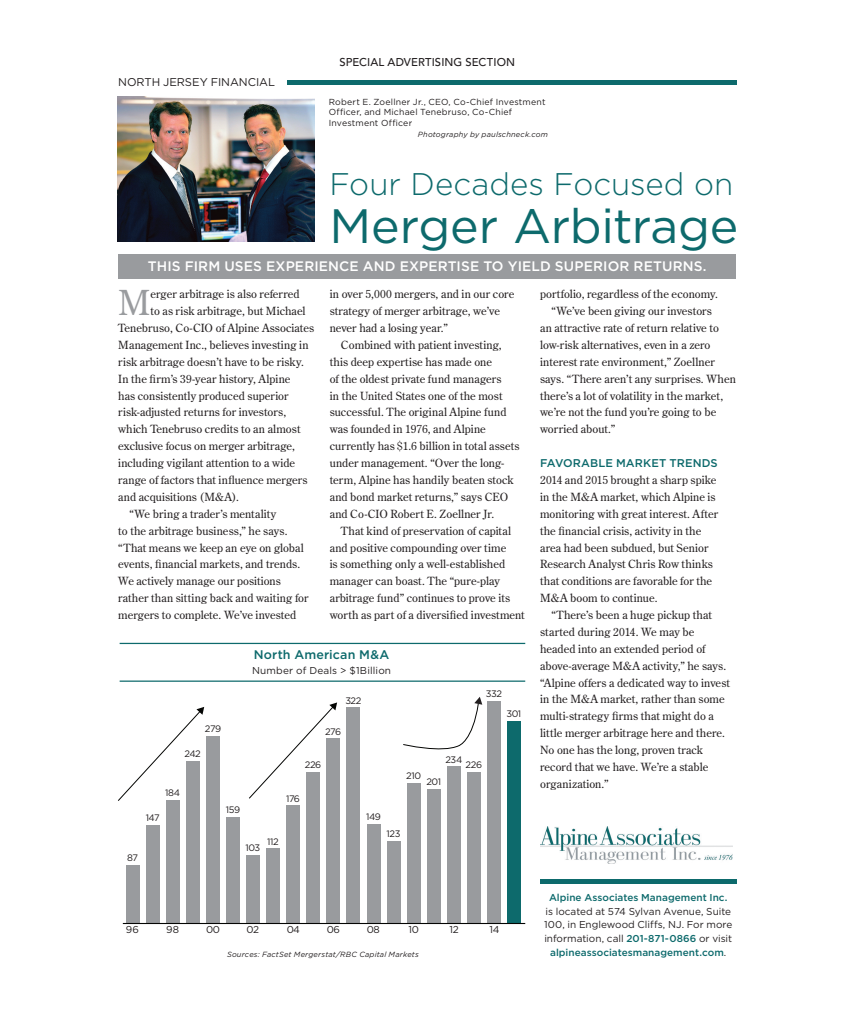
<style>
.page{position:relative;width:855px;height:1013px;background:#fff}
.page>*{position:absolute;margin:0;border:0;box-sizing:border-box;transform-origin:0 0}
.t1{font:48.25px "Gotham";letter-spacing:-.005em;color:#0d6a6c}
.t2{font:34.25px "Century Old Style";color:#999b9e}
.t3{font:300 31.25px "Gotham";color:#0d6a6c}
.t4{font:500 13.75px "Gotham";letter-spacing:.01em;color:#fff}
.t5{font:500 12.5px "Gotham";letter-spacing:.01em;color:#0d6a6c}
.t6{font:11.25px/16.9px "Century Old Style";letter-spacing:.005em;color:#231f20}
.t7{font:500 11.25px "Avenir LT Std";letter-spacing:.01em;color:#231f20}
.t8{font:500 11.25px "Gotham";letter-spacing:.005em;color:#0d6a6c}
.t9{font:11.25px "Gotham";letter-spacing:-.005em;color:#231f20}
.t10{font:10px/13.8px "Gotham";color:#231f20;text-align:center}
.t11{font:500 10px "Gotham";color:#0d6a6c}
.t12{font:9.38px "Gotham";letter-spacing:-.05em;color:#231f20}
.t13{font:8.75px/10.5px "Gotham";letter-spacing:.025em;color:#231f20}
.t14{font:italic 7.5px "Gotham";letter-spacing:.025em;color:#231f20}
.s1{font-weight:500;color:#0d6a6c}
</style>
<div class="page">
<img style="left:541px;top:826px;width:192px;height:37px">
<hr style="left:287px;top:80px;width:450px;height:4px;background:#0d6a6c">
<div style="left:541px;top:878px;width:196px;height:5px;background:#0d6a6c"></div>
<img style="left:118px;top:96px;width:197px;height:146px">
<div style="left:118px;top:254px;width:618px;height:24px;background:#999b9e"></div>
<div style="left:126px;top:864px;width:13px;height:59px;background:#999b9e"></div>
<div style="left:146px;top:824px;width:13px;height:99px;background:#999b9e"></div>
<div style="left:226px;top:816px;width:14px;height:107px;background:#999b9e"></div>
<div style="left:246px;top:854px;width:14px;height:69px;background:#999b9e"></div>
<div style="left:266px;top:848px;width:14px;height:75px;background:#999b9e"></div>
<div style="left:287px;top:805px;width:13px;height:118px;background:#999b9e"></div>
<div style="left:307px;top:771px;width:13px;height:152px;background:#999b9e"></div>
<div style="left:327px;top:738px;width:13px;height:185px;background:#999b9e"></div>
<div style="left:347px;top:707px;width:13px;height:216px;background:#999b9e"></div>
<div style="left:367px;top:824px;width:13px;height:99px;background:#999b9e"></div>
<div style="left:387px;top:841px;width:13px;height:82px;background:#999b9e"></div>
<div style="left:407px;top:782px;width:13px;height:141px;background:#999b9e"></div>
<div style="left:427px;top:788px;width:13px;height:135px;background:#999b9e"></div>
<div style="left:447px;top:766px;width:14px;height:157px;background:#999b9e"></div>
<div style="left:467px;top:771px;width:14px;height:152px;background:#999b9e"></div>
<div style="left:487px;top:700px;width:14px;height:223px;background:#999b9e"></div>
<div style="left:507px;top:720px;width:14px;height:203px;background:#0d6a6c"></div>
<div style="left:166px;top:799px;width:13px;height:124px;background:#999b9e"></div>
<div style="left:186px;top:761px;width:13px;height:162px;background:#999b9e"></div>
<div style="left:206px;top:736px;width:14px;height:187px;background:#999b9e"></div>
<hr style="left:123px;top:923px;width:402px;height:1px;background:#040503">
<svg style="left:118px;top:707px;width:86px;height:94px"></svg>
<svg style="left:249px;top:702px;width:88px;height:97px"></svg>
<svg style="left:403px;top:697px;width:79px;height:53px"></svg>
<hr style="left:120px;top:642px;width:405px;height:2px;background:#0d6a6c">
<hr style="left:120px;top:680px;width:405px;height:1px;background:#0d6a6c">
<p class="t9" style="left:118px;top:75px;width:158px">NORTH JERSEY FINANCIAL</p>
<p class="t7" style="left:340px;top:55px;width:177px">SPECIAL ADVERTISING SECTION</p>
<p class="t13" style="left:329px;top:96px;width:218px">Robert E. Zoellner Jr., CEO, Co-Chief Investment<br>Officer, and Michael Tenebruso, Co-Chief<br>Investment Officer</p>
<p class="t14" style="left:418px;top:130px;width:132px">Photography by paulschneck.com</p>
<h3 class="t3" style="left:329px;top:164px;width:405px">Four Decades Focused on</h3>
<h1 class="t1" style="left:329px;top:196px;width:411px">Merger Arbitrage</h1>
<p class="t4" style="left:148px;top:258px;width:560px">THIS FIRM USES EXPERIENCE AND EXPERTISE TO YIELD SUPERIOR RETURNS.</p>
<h2 class="t2" style="left:118px;top:281px;width:34px">M</h2>
<p class="t6" style="left:150px;top:285px;width:151px">erger arbitrage is also referred</p>
<p class="t6" style="left:150px;top:302px;width:157px">to as risk arbitrage, but Michael</p>
<p class="t6" style="left:118px;top:319px;width:198px">Tenebruso, Co-CIO of Alpine Associates</p>
<p class="t6" style="left:118px;top:336px;width:192px">Management Inc., believes investing in</p>
<p class="t6" style="left:118px;top:353px;width:187px">risk arbitrage doesn’t have to be risky.</p>
<p class="t6" style="left:118px;top:370px;width:174px">In the firm’s 39-year history, Alpine</p>
<p class="t6" style="left:118px;top:387px;width:172px">has consistently produced superior</p>
<p class="t6" style="left:118px;top:403px;width:169px">risk-adjusted returns for investors,</p>
<p class="t6" style="left:118px;top:420px;width:184px">which Tenebruso credits to an almost</p>
<p class="t6" style="left:118px;top:437px;width:178px">exclusive focus on merger arbitrage,</p>
<p class="t6" style="left:118px;top:454px;width:178px">including vigilant attention to a wide</p>
<p class="t6" style="left:118px;top:471px;width:191px">range of factors that influence mergers</p>
<p class="t6" style="left:118px;top:488px;width:122px">and acquisitions (M&amp;A).</p>
<p class="t6" style="left:130px;top:505px;width:148px">“We bring a trader’s mentality</p>
<p class="t6" style="left:118px;top:522px;width:171px">to the arbitrage business,” he says.</p>
<p class="t6" style="left:118px;top:538px;width:187px">“That means we keep an eye on global</p>
<p class="t6" style="left:118px;top:555px;width:184px">events, financial markets, and trends.</p>
<p class="t6" style="left:118px;top:572px;width:164px">We actively manage our positions</p>
<p class="t6" style="left:118px;top:589px;width:192px">rather than sitting back and waiting for</p>
<p class="t6" style="left:118px;top:606px;width:180px">mergers to complete. We’ve invested</p>
<p class="t6" style="left:330px;top:285px;width:186px">in over 5,000 mergers, and in our core strategy of merger arbitrage, we’ve never had a losing year.”</p>
<p class="t6" style="left:330px;top:336px;width:191px;text-indent:11px">Combined with patient investing, this deep expertise has made one<br>of the oldest private fund managers<br>in the United States one of the most successful. The original Alpine fund was founded in 1976, and Alpine currently has $1.6 billion in total assets under management. “Over the long&shy;term, Alpine has handily beaten stock and bond market returns,” says CEO and Co-CIO Robert E. Zoellner Jr.</p>
<p class="t6" style="left:330px;top:522px;width:197px;text-indent:11px">That kind of preservation of capital and positive compounding over time<br>is something only a well-established manager can boast. The “pure-play arbitrage fund” continues to prove its worth as part of a diversified investment</p>
<p class="t5" style="left:254px;top:647px;width:137px">North American M&amp;A</p>
<p class="t10" style="left:252px;top:663px;width:141px">Number of Deals &gt; $1Billion</p>
<p class="t12" style="left:345px;top:694px;width:18px">322</p>
<p class="t12" style="left:486px;top:687px;width:18px">332</p>
<p class="t12" style="left:506px;top:708px;width:16px">301</p>
<p class="t12" style="left:205px;top:723px;width:18px">279</p>
<p class="t12" style="left:325px;top:725px;width:17px">276</p>
<p class="t12" style="left:185px;top:748px;width:18px">242</p>
<p class="t12" style="left:305px;top:758px;width:18px">226</p>
<p class="t12" style="left:445px;top:753px;width:18px">234</p>
<p class="t12" style="left:466px;top:758px;width:18px">226</p>
<p class="t12" style="left:406px;top:769px;width:16px">210</p>
<p class="t12" style="left:426px;top:776px;width:16px">201</p>
<p class="t12" style="left:165px;top:786px;width:16px">184</p>
<p class="t12" style="left:286px;top:792px;width:15px">176</p>
<p class="t12" style="left:146px;top:812px;width:15px">147</p>
<p class="t12" style="left:226px;top:804px;width:16px">159</p>
<p class="t12" style="left:366px;top:811px;width:16px">149</p>
<p class="t12" style="left:127px;top:852px;width:12px">87</p>
<p class="t12" style="left:267px;top:835px;width:13px">112</p>
<p class="t12" style="left:245px;top:841px;width:16px">103</p>
<p class="t12" style="left:387px;top:828px;width:15px">123</p>
<p class="t10" style="left:126px;top:922px;width:15px">96</p>
<p class="t10" style="left:166px;top:922px;width:14px">98</p>
<p class="t10" style="left:206px;top:922px;width:15px">00</p>
<p class="t10" style="left:247px;top:922px;width:14px">02</p>
<p class="t10" style="left:287px;top:922px;width:15px">04</p>
<p class="t10" style="left:327px;top:922px;width:14px">06</p>
<p class="t10" style="left:367px;top:922px;width:14px">08</p>
<p class="t10" style="left:408px;top:922px;width:12px">10</p>
<p class="t10" style="left:450px;top:922px;width:11px">12</p>
<p class="t10" style="left:489px;top:922px;width:12px">14</p>
<p class="t14" style="left:227px;top:949px;width:193px">Sources: FactSet Mergerstat/RBC Capital Markets</p>
<p class="t6" style="left:540px;top:285px;width:179px">portfolio, regardless of the economy.</p>
<p class="t6" style="left:551px;top:302px;width:162px">“We’ve been giving our investors</p>
<p class="t6" style="left:540px;top:319px;width:180px">an attractive rate of return relative to</p>
<p class="t6" style="left:540px;top:336px;width:172px">low-risk alternatives, even in a zero</p>
<p class="t6" style="left:540px;top:353px;width:176px">interest rate environment,” Zoellner</p>
<p class="t6" style="left:540px;top:370px;width:197px">says. “There aren’t any surprises. When</p>
<p class="t6" style="left:540px;top:387px;width:185px">there’s a lot of volatility in the market,</p>
<p class="t6" style="left:540px;top:403px;width:178px">we’re not the fund you’re going to be</p>
<p class="t6" style="left:540px;top:420px;width:77px">worried about.”</p>
<p class="t8" style="left:540px;top:456px;width:179px">FAVORABLE MARKET TRENDS</p>
<p class="t6" style="left:540px;top:471px;width:180px">2014 and 2015 brought a sharp spike in the M&amp;A market, which Alpine is monitoring with great interest. After the financial crisis, activity in the area had been subdued, but Senior Research Analyst Chris Row thinks that conditions are favorable for the M&amp;A boom to continue.</p>
<p class="t6" style="left:540px;top:606px;width:191px;text-indent:11px">“There’s been a huge pickup that started during 2014. We may be headed into an extended period of above-average M&amp;A activity,” he says. “Alpine offers a dedicated way to invest in the M&amp;A market, rather than some multi-strategy firms that might do a little merger arbitrage here and there.<br>No one has the long, proven track record that we have. We’re a stable organization.”</p>
<p class="t11" style="left:549px;top:891px;width:180px">Alpine Associates Management Inc.</p>
<p class="t10" style="left:544px;top:904px;width:190px">is located at 574 Sylvan Avenue, Suite 100, in Englewood Cliffs, NJ. For more information, call <span class="s1">201-871-0866</span> or visit <span class="s1">alpineassociatesmanagement.com</span>.</p>
</div>
